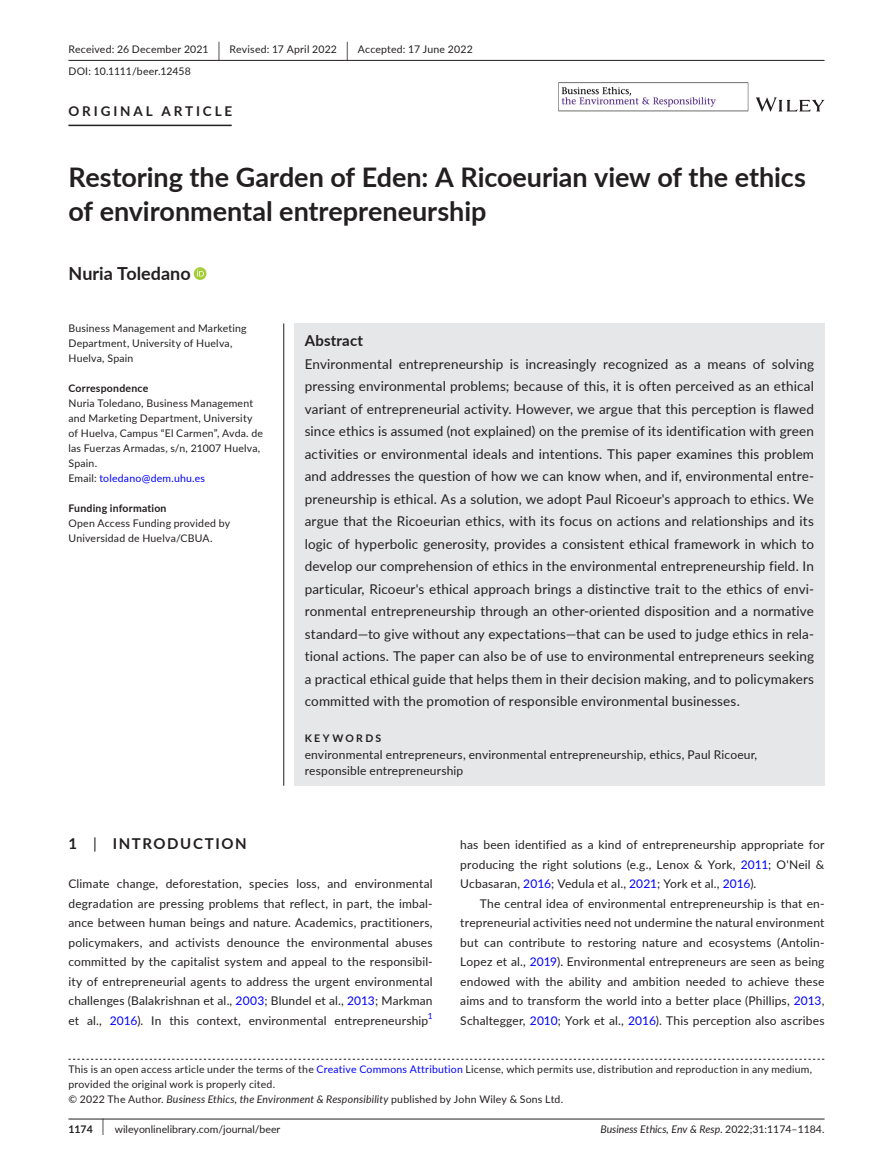
<style>
.page{position:relative;width:893px;height:1174px;background:#fff}
.page>*{position:absolute;margin:0;border:0;box-sizing:border-box;transform-origin:0 0}
.t1{font:700 27px/34.5px "Lato";color:#231f20}
.t2{font:700 18px "Lato";color:#231f20}
.t3{font:700 15px "Lato";letter-spacing:.1em;color:#231f20}
.t4{font:700 15px "Lato";letter-spacing:.015em;color:#231f20}
.t5{font:13.5px/22.5px "Lato";letter-spacing:.01em;color:#231f20;text-align:justify}
.t6{font:700 13.5px "Lato";letter-spacing:.215em;color:#231f20}
.t7{font:12px/19.5px "Lato";letter-spacing:.015em;color:#231f20;text-align:justify}
.t8{font:10.5px/15px "Lato";letter-spacing:.02em;color:#231f20}
.t9{font:italic 10.5px "Lato";color:#231f20}
.t10{font:10.5px "Lato";color:#231f20}
.t11{font:700 10.5px "Lato";letter-spacing:.02em;color:#231f20}
.t12{font:700 10.5px "Lato";letter-spacing:.22em;color:#231f20}
.t13{font:8.4px "Lato";color:#00f}
.s1{font-size:19.65px}
.s2{color:#00f}
.s3{font-weight:400}
.s4{font-style:italic}
.s5{font-weight:700}
.s6{font-size:17.4px}
.s7{font-style:normal}
</style>
<div class="page">
<hr style="left:68px;top:1118px;width:756px;height:1px;background:#231f20">
<svg style="left:756px;top:97px;width:68px;height:15px"></svg>
<img style="left:559px;top:82px;width:189px;height:30px">
<hr style="left:68px;top:60px;width:756px;height:1px;background:#231f20">
<hr style="left:68px;top:125px;width:164px;height:1px;background:#231f20">
<svg style="left:194px;top:267px;width:12px;height:13px"></svg>
<svg style="left:197px;top:269px;width:7px;height:7px"></svg>
<svg style="left:68px;top:1058px;width:756px;height:1px"></svg>
<div style="left:294px;top:323px;width:530px;height:462px;background:#e6e7e9"></div>
<hr style="left:283px;top:323px;width:1px;height:462px;background:#231f20">
<p class="t8" style="left:68px;top:38px;width:406px;line-height:21.8px">Received: 26 December 2021 <span class="s1">|</span> Revised: 17 April 2022 <span class="s1">|</span> Accepted: 17 June 2022<br>DOI: 10.1111/beer.12458</p>
<p class="t6" style="left:68px;top:101px;width:165px">ORIGINAL ARTICLE</p>
<h1 class="t1" style="left:68px;top:159px;width:739px">Restoring the Garden of Eden: A Ricoeurian view of the ethics of environmental entrepreneurship</h1>
<h2 class="t2" style="left:68px;top:260px;width:124px">Nuria Toledano</h2>
<p class="t8" style="left:68px;top:320px;width:180px">Business Management and Marketing<br>Department, University of Huelva,<br>Huelva, Spain</p>
<p class="t11" style="left:68px;top:380px;width:81px">Correspondence</p>
<p class="t8" style="left:68px;top:395px;width:196px">Nuria Toledano, Business Management and Marketing Department, University of Huelva, Campus “El Carmen”, Avda. de las Fuerzas Armadas, s/n, 21007 Huelva,<br>Spain.<br>Email: <span class="s2">toledano@dem.uhu.es</span></p>
<p class="t11" style="left:68px;top:500px;width:100px">Funding information</p>
<p class="t8" style="left:68px;top:515px;width:163px">Open Access Funding provided by<br>Universidad de Huelva/CBUA.</p>
<p class="t4" style="left:305px;top:329px;width:60px">Abstract</p>
<p class="t5" style="left:305px;top:352px;width:511px">Environmental entrepreneurship is increasingly recognized as a means of solving pressing environmental problems; because of this, it is often perceived as an ethical variant of entrepreneurial activity. However, we argue that this perception is flawed since ethics is assumed (not explained) on the premise of its identification with green activities or environmental ideals and intentions. This paper examines this problem and addresses the question of how we can know when, and if, environmental entre&shy;preneurship is ethical. As a solution, we adopt Paul Ricoeur's approach to ethics. We argue that the Ricoeurian ethics, with its focus on actions and relationships and its logic of hyperbolic generosity, provides a consistent ethical framework in which to develop our comprehension of ethics in the environmental entrepreneurship field. In particular, Ricoeur's ethical approach brings a distinctive trait to the ethics of envi&shy;ronmental entrepreneurship through an other-oriented disposition and a normative standard—to give without any expectations—that can be used to judge ethics in rela&shy;tional actions. The paper can also be of use to environmental entrepreneurs seeking a practical ethical guide that helps them in their decision making, and to policymakers committed with the promotion of responsible environmental businesses.</p>
<p class="t12" style="left:305px;top:730px;width:78px">KEYWORDS</p>
<p class="t7" style="left:305px;top:745px;width:454px;line-height:16.5px">environmental entrepreneurs, environmental entrepreneurship, ethics, Paul Ricoeur, responsible entrepreneurship</p>
<p class="t3" style="left:68px;top:833px;width:180px">1 <span class="s3">|</span> INTRODUCTION</p>
<p class="t7" style="left:68px;top:873px;width:366px">Climate change, deforestation, species loss, and environmental degradation are pressing problems that reflect, in part, the imbal&shy;ance between human beings and nature. Academics, practitioners, policymakers, and activists denounce the environmental abuses committed by the capitalist system and appeal to the responsibil&shy;ity of entrepreneurial agents to address the urgent environmental challenges (Balakrishnan et al., <span class="s2">2003</span>; Blundel et al., <span class="s2">2013</span>; Markman et al., <span class="s2">2016</span>). In this context, environmental entrepreneurship</p>
<p class="t13" style="left:428px;top:1010px;width:6px">1</p>
<p class="t7" style="left:460px;top:834px;width:366px">has been identified as a kind of entrepreneurship appropriate for producing the right solutions (e.g., Lenox &amp; York, <span class="s2">2011</span>; O'Neil &amp; Ucbasaran, <span class="s2">2016</span>; Vedula et al., <span class="s2">2021</span>; York et al., <span class="s2">2016</span>).</p>
<p class="t7" style="left:460px;top:893px;width:366px;text-indent:20px">The central idea of environmental entrepreneurship is that en&shy;trepreneurial activities need not undermine the natural environment but can contribute to restoring nature and ecosystems (Antolin-Lopez et al., <span class="s2">2019</span>). Environmental entrepreneurs are seen as being endowed with the ability and ambition needed to achieve these aims and to transform the world into a better place (Phillips, <span class="s2">2013</span>, Schaltegger, <span class="s2">2010</span>; York et al., <span class="s2">2016</span>). This perception also ascribes</p>
<p class="t8" style="left:68px;top:1061px;width:745px">This is an open access article under the terms of the <span class="s2">Creative Commons Attribution</span> License, which permits use, distribution and reproduction in any medium, provided the original work is properly cited.<br>© 2022 The Author. <span class="s4">Business Ethics, the Environment &amp; Responsibility</span> published by John Wiley &amp; Sons Ltd.</p>
<p class="t10" style="left:68px;top:1121px;width:213px"><span class="s5">1174</span> <span class="s6">|</span> wileyonlinelibrary.com/journal/beer</p>
<p class="t9" style="left:600px;top:1121px;width:226px">Business Ethics, Env &amp; Resp. <span class="s7">2022;31:1174–1184.</span></p>
</div>
